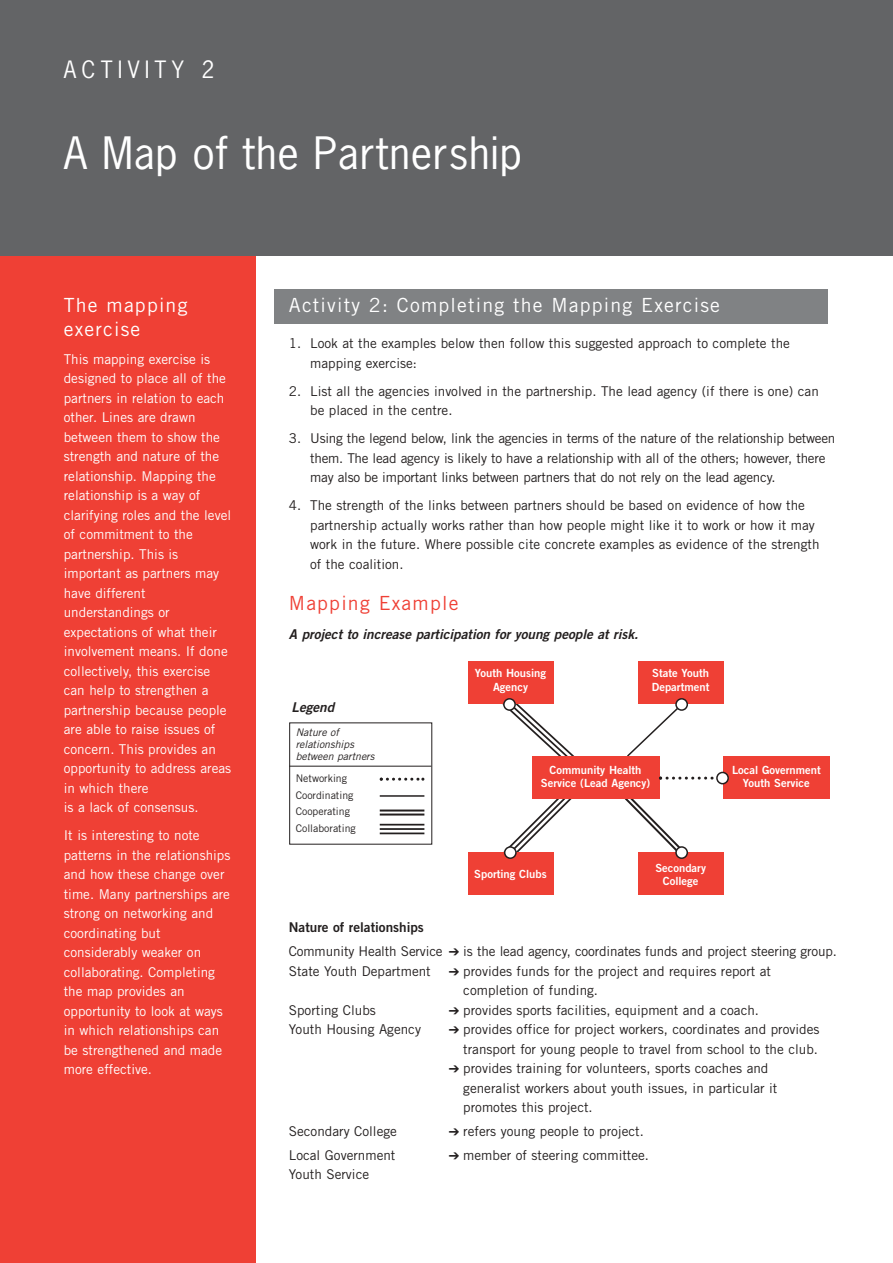
<style>
.page{position:relative;width:893px;height:1263px;background:#fff}
.page>*{position:absolute;margin:0;border:0;box-sizing:border-box;transform-origin:0 0}
.t1{font:42px "News Gothic";letter-spacing:.015em;color:#fff}
.t2{font:22.5px "News Gothic";letter-spacing:.23em;color:#fff}
.t3{font:19.5px/24px "Trade Gothic";letter-spacing:.06em;color:#fff}
.t4{font:19.5px "Trade Gothic";letter-spacing:.06em;color:#ef4035}
.t5{font:13.5px/19.5px "Trade Gothic";color:#231f1f}
.t6{font:13.5px/19.5px "Trade Gothic";color:#fff}
.t7{font:13.5px/19.5px "Trade Gothic";letter-spacing:-.02em;color:#231f1f}
.t8{font:italic 13.5px "Trade Gothic Bold Two";color:#231f1f}
.t9{font:13.5px "Trade Gothic Bold Two";color:#231f1f}
.t10{font:11.25px/13.5px "Trade Gothic Bold Two";color:#fff;text-align:center}
.t11{font:10.5px/16.5px "Trade Gothic";color:#231f1f}
.t12{font:italic 10.5px/12px "Trade Gothic";color:#231f1f}
</style>
<div class="page">
<div style="left:275px;top:289px;width:552px;height:34px;background:#808284"></div>
<div style="left:0;top:255px;width:255px;height:1008px;background:#ef4035"></div>
<svg style="left:380px;top:778px;width:44px;height:3px"></svg>
<hr style="left:380px;top:795px;width:44px;height:2px;background:#231f1f">
<hr style="left:380px;top:810px;width:44px;height:2px;background:#231f1f">
<hr style="left:380px;top:814px;width:44px;height:2px;background:#231f1f">
<hr style="left:380px;top:824px;width:44px;height:2px;background:#231f1f">
<hr style="left:380px;top:828px;width:44px;height:2px;background:#231f1f">
<hr style="left:380px;top:833px;width:44px;height:1px;background:#231f1f">
<hr style="left:289px;top:766px;width:142px;height:1px;background:#231f1f">
<div style="left:468px;top:661px;width:85px;height:43px;background:#ef4035"></div>
<div style="left:638px;top:661px;width:85px;height:43px;background:#ef4035"></div>
<div style="left:638px;top:853px;width:85px;height:42px;background:#ef4035"></div>
<div style="left:0;top:0;width:892px;height:255px;background:#636466"></div>
<div style="left:468px;top:853px;width:85px;height:42px;background:#ef4035"></div>
<div style="left:531px;top:756px;width:128px;height:43px;background:#ef4035"></div>
<svg style="left:624px;top:791px;width:64px;height:68px"></svg>
<svg style="left:497px;top:785px;width:75px;height:81px"></svg>
<svg style="left:627px;top:698px;width:61px;height:60px"></svg>
<svg style="left:502px;top:688px;width:72px;height:85px"></svg>
<div style="left:723px;top:756px;width:106px;height:43px;background:#ef4035"></div>
<svg style="left:659px;top:772px;width:70px;height:12px"></svg>
<h2 class="t2" style="left:64px;top:60px;width:152px">ACTIVITY 2</h2>
<h1 class="t1" style="left:64px;top:136px;width:459px">A Map of the Partnership</h1>
<h3 class="t3" style="left:64px;top:295px;width:125px">The mapping exercise</h3>
<p class="t6" style="left:64px;top:350px;width:169px">This mapping exercise is designed to place all of the partners in relation to each other. Lines are drawn between them to show the strength and nature of the relationship. Mapping the relationship is a way of clarifying roles and the level of commitment to the partnership. This is important as partners may have different understandings or expectations of what their involvement means. If done collectively, this exercise can help to strengthen a partnership because people are able to raise issues of concern. This provides an opportunity to address areas in which there<br>is a lack of consensus.</p>
<p class="t6" style="left:64px;top:827px;width:168px">It is interesting to note patterns in the relationships and how these change over time. Many partnerships are strong on networking and coordinating but considerably weaker on collaborating. Completing the map provides an opportunity to look at ways in which relationships can be strengthened and made more effective.</p>
<h3 class="t3" style="left:289px;top:295px;width:432px">Activity 2: Completing the Mapping Exercise</h3>
<p class="t5" style="left:310px;top:335px;width:481px;text-indent:-21px">1. Look at the examples below then follow this suggested approach to complete the mapping exercise:</p>
<p class="t5" style="left:310px;top:382px;width:510px;text-indent:-21px">2. List all the agencies involved in the partnership. The lead agency (if there is one) can be placed in the centre.</p>
<p class="t7" style="left:310px;top:430px;width:527px;text-indent:-21px">3. Using the legend below, link the agencies in terms of the nature of the relationship between them. The lead agency is likely to have a relationship with all of the others; however, there may also be important links between partners that do not rely on the lead agency.</p>
<p class="t5" style="left:310px;top:497px;width:511px;text-indent:-21px">4. The strength of the links between partners should be based on evidence of how the partnership actually works rather than how people might like it to work or how it may work in the future. Where possible cite concrete examples as evidence of the strength of the coalition.</p>
<h3 class="t4" style="left:289px;top:596px;width:171px">Mapping Example</h3>
<p class="t8" style="left:289px;top:629px;width:351px">A project to increase participation for young people at risk.</p>
<p class="t8" style="left:291px;top:702px;width:44px">Legend</p>
<p class="t12" style="left:296px;top:728px;width:80px">Nature of relationships between partners</p>
<p class="t11" style="left:296px;top:771px;width:62px">Networking<br>Coordinating<br>Cooperating<br>Collaborating</p>
<p class="t10" style="left:475px;top:667px;width:73px">Youth Housing<br>Agency</p>
<p class="t10" style="left:652px;top:667px;width:59px;text-align:left">State Youth<br>Department</p>
<p class="t10" style="left:541px;top:764px;width:111px">Community Health<br>Service (Lead Agency)</p>
<p class="t10" style="left:732px;top:764px;width:90px">Local Government<br>Youth Service</p>
<p class="t10" style="left:474px;top:869px;width:74px">Sporting Clubs</p>
<p class="t10" style="left:655px;top:862px;width:52px">Secondary<br>College</p>
<p class="t9" style="left:289px;top:923px;width:137px">Nature of relationships</p>
<p class="t5" style="left:289px;top:943px;width:549px">Community Health Service ➔ is the lead agency, coordinates funds and project steering group.<br>State Youth Department</p>
<p class="t5" style="left:463px;top:962px;width:309px;text-indent:-15px">➔ provides funds for the project and requires report at completion of funding.</p>
<p class="t5" style="left:289px;top:1001px;width:89px">Sporting Clubs</p>
<p class="t5" style="left:448px;top:1001px;width:312px">➔ provides sports facilities, equipment and a coach.</p>
<p class="t5" style="left:289px;top:1021px;width:134px">Youth Housing Agency</p>
<p class="t5" style="left:448px;top:1021px;width:372px;text-align:right">➔ provides office for project workers, coordinates and provides transport for young people to travel from school to the club.</p>
<p class="t5" style="left:463px;top:1060px;width:315px;text-indent:-15px">➔ provides training for volunteers, sports coaches and generalist workers about youth issues, in particular it promotes this project.</p>
<p class="t5" style="left:289px;top:1123px;width:110px">Secondary College</p>
<p class="t5" style="left:448px;top:1123px;width:197px">➔ refers young people to project.</p>
<p class="t5" style="left:289px;top:1146px;width:108px">Local Government</p>
<p class="t5" style="left:448px;top:1146px;width:202px">➔ member of steering committee.</p>
<p class="t5" style="left:289px;top:1166px;width:82px">Youth Service</p>
</div>
